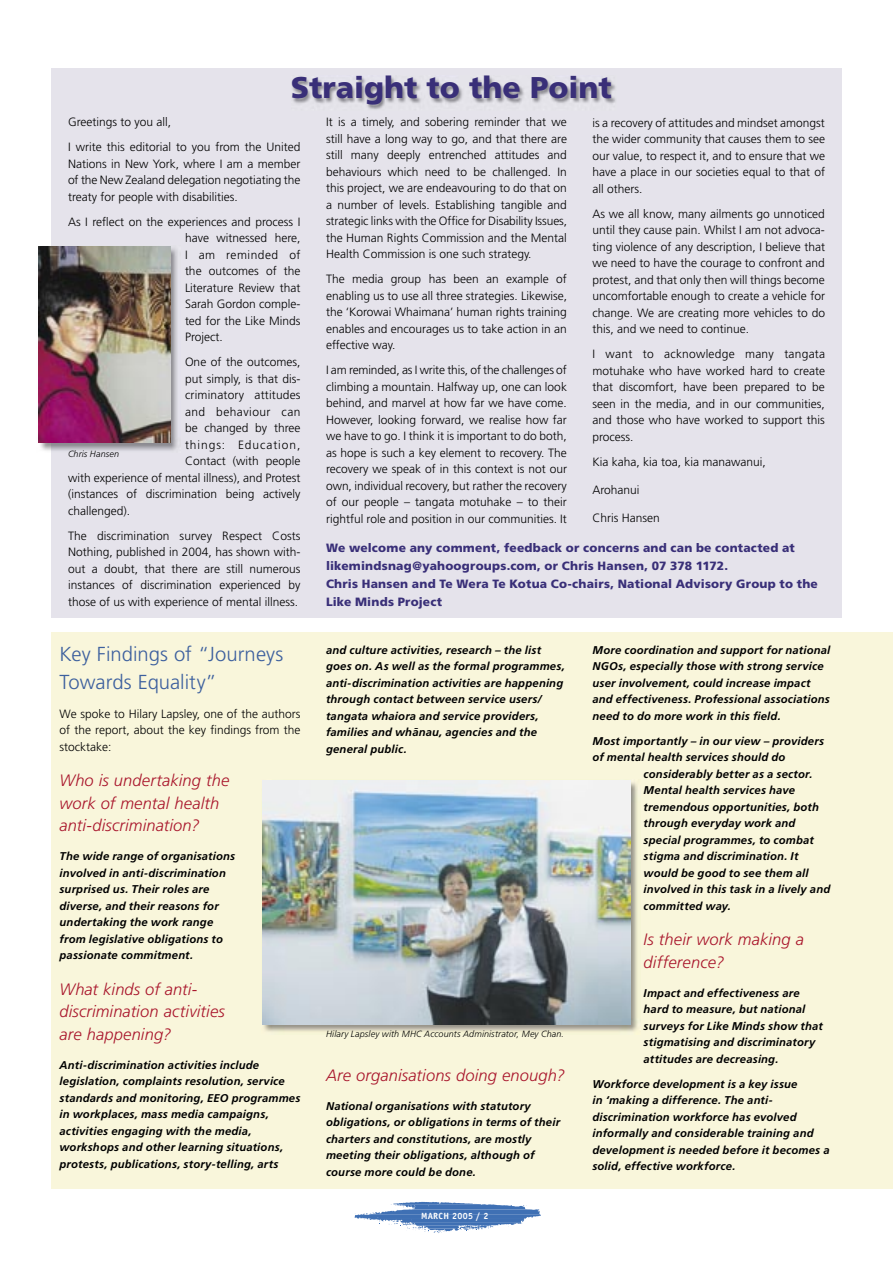
<style>
.page{position:relative;width:893px;height:1263px;background:#fff}
.page>*{position:absolute;margin:0;border:0;box-sizing:border-box;transform-origin:0 0}
.t1{font:900 30px "Frutiger";color:#392f78}
.t2{font:300 20.25px/27.8px "Maori Frutiger";color:#3d609e}
.t3{font:italic 300 16.5px/22.5px "Maori Frutiger";letter-spacing:.005em;color:#a9162c}
.t4{font:300 12px/16.5px "Maori Frutiger";color:#000;text-align:justify}
.t5{font:900 12px/18px "Maori Frutiger";letter-spacing:.015em;color:#392f78}
.t6{font:300 12px "Maori Frutiger";letter-spacing:.08em;color:#000}
.t7{font:300 12px "Maori Frutiger";letter-spacing:.04em;color:#000}
.t8{font:italic 700 11.25px/16.5px "Maori Frutiger";letter-spacing:.015em;color:#000}
.t9{font:italic 300 9px "Maori Frutiger";letter-spacing:.015em;color:#000}
.t10{font:700 9px "Officina Sans";letter-spacing:.03em;color:#fff}
</style>
<div class="page">
<svg style="left:354px;top:1202px;width:187px;height:31px"></svg>
<div style="left:51px;top:632px;width:842px;height:557px;background:#f9f6db"></div>
<div style="left:51px;top:68px;width:791px;height:550px;background:#e5e3eb"></div>
<img style="left:292px;top:77px;width:324px;height:33px">
<img style="left:262px;top:782px;width:376px;height:250px">
<img style="left:262px;top:780px;width:369px;height:244px">
<img style="left:38px;top:246px;width:140px;height:205px">
<img style="left:38px;top:247px;width:132px;height:196px">
<h1 class="t1" style="left:291px;top:70px;width:322px">Straight to the Point</h1>
<p class="t4" style="left:68px;top:109px;width:234px;line-height:25px">Greetings to you all,<br>I write this editorial to you from the United</p>
<p class="t4" style="left:68px;top:155px;width:234px">Nations in New York, where I am a member of the New Zealand delegation negotiating the treaty for people with disabilities.</p>
<p class="t4" style="left:185px;top:213px;width:117px;text-indent:-117px">As I reflect on the experiences and process I have witnessed here, I am reminded of the outcomes of the Literature Review that Sarah Gordon comple&shy;ted for the Like Minds Project.</p>
<p class="t4" style="left:185px;top:354px;width:117px">One of the outcomes,</p>
<p class="t4" style="left:185px;top:370px;width:117px">put simply, is that dis-</p>
<p class="t4" style="left:185px;top:387px;width:117px">criminatory attitudes</p>
<p class="t7" style="left:185px;top:405px;width:117px">and behaviour can</p>
<p class="t4" style="left:185px;top:420px;width:117px">be changed by three</p>
<p class="t6" style="left:185px;top:438px;width:117px">things: Education,</p>
<p class="t4" style="left:185px;top:453px;width:117px">Contact (with people</p>
<p class="t4" style="left:68px;top:469px;width:234px">with experience of mental illness), and Protest</p>
<p class="t4" style="left:68px;top:486px;width:234px">(instances of discrimination being actively</p>
<p class="t4" style="left:68px;top:502px;width:64px">challenged).</p>
<p class="t4" style="left:68px;top:527px;width:234px">The discrimination survey Respect Costs Nothing, published in 2004, has shown with&shy;out a doubt, that there are still numerous instances of discrimination experienced by those of us with experience of mental illness.</p>
<p class="t4" style="left:326px;top:114px;width:243px">It is a timely, and sobering reminder that we still have a long way to go, and that there are still many deeply entrenched attitudes and behaviours which need to be challenged. In this project, we are endeavouring to do that on a number of levels. Establishing tangible and strategic links with the Office for Disability Issues, the Human Rights Commission and the Mental Health Commission is one such strategy.</p>
<p class="t4" style="left:326px;top:271px;width:242px">The media group has been an example of enabling us to use all three strategies. Likewise, the ‘Korowai Whaimana’ human rights training enables and encourages us to take action in an effective way.</p>
<p class="t4" style="left:326px;top:362px;width:242px">I am reminded, as I write this, of the challenges of climbing a mountain. Halfway up, one can look behind, and marvel at how far we have come.<br>However, looking forward, we realise how far we have to go. I think it is important to do both, as hope is such a key element to recovery. The recovery we speak of in this context is not our own, individual recovery, but rather the recovery of our people – tangata motuhake – to their rightful role and position in our communities. It</p>
<p class="t4" style="left:592px;top:114px;width:234px">is a recovery of attitudes and mindset amongst the wider community that causes them to see our value, to respect it, and to ensure that we have a place in our societies equal to that of all others.</p>
<p class="t4" style="left:592px;top:205px;width:234px">As we all know, many ailments go unnoticed until they cause pain. Whilst I am not advoca&shy;ting violence of any description, I believe that we need to have the courage to confront and protest, and that only then will things become uncomfortable enough to create a vehicle for change. We are creating more vehicles to do this, and we need to continue.</p>
<p class="t4" style="left:592px;top:346px;width:234px">I want to acknowledge many tangata motuhake who have worked hard to create that discomfort, have been prepared to be seen in the media, and in our communities, and those who have worked to support this process.</p>
<p class="t4" style="left:592px;top:453px;width:175px">Kia kaha, kia toa, kia manawanui,</p>
<p class="t4" style="left:592px;top:481px;width:49px">Arohanui</p>
<p class="t4" style="left:592px;top:510px;width:69px">Chris Hansen</p>
<p class="t5" style="left:326px;top:538px;width:493px">We welcome any comment, feedback or concerns and can be contacted at likemindsnag@yahoogroups.com, or Chris Hansen, 07 378 1172.<br>Chris Hansen and Te Wera Te Kotua Co-chairs, National Advisory Group to the Like Minds Project</p>
<p class="t9" style="left:68px;top:449px;width:53px">Chris Hansen</p>
<h2 class="t2" style="left:60px;top:640px;width:225px">Key Findings of “Journeys<br>Towards Equality”</h2>
<p class="t4" style="left:60px;top:705px;width:242px">We spoke to Hilary Lapsley, one of the authors of the report, about the key findings from the stocktake:</p>
<h3 class="t3" style="left:60px;top:769px;width:171px">Who is undertaking the work of mental health anti-discrimination?</h3>
<p class="t8" style="left:60px;top:848px;width:177px">The wide range of organisations involved in anti-discrimination surprised us. Their roles are diverse, and their reasons for undertaking the work range from legislative obligations to passionate commitment.</p>
<h3 class="t3" style="left:60px;top:977px;width:167px">What kinds of anti&shy;discrimination activities are happening?</h3>
<p class="t8" style="left:60px;top:1056px;width:242px">Anti-discrimination activities include legislation, complaints resolution, service standards and monitoring, EEO programmes in workplaces, mass media campaigns, activities engaging with the media, workshops and other learning situations, protests, publications, story-telling, arts</p>
<p class="t8" style="left:326px;top:642px;width:240px">and culture activities, research – the list goes on. As well as the formal programmes, anti-discrimination activities are happening through contact between service users/ tangata whaiora and service providers, families and whänau, agencies and the general public.</p>
<p class="t9" style="left:326px;top:1029px;width:240px">Hilary Lapsley with MHC Accounts Administrator, Mey Chan.</p>
<h3 class="t3" style="left:326px;top:1064px;width:241px">Are organisations doing enough?</h3>
<p class="t8" style="left:326px;top:1098px;width:236px">National organisations with statutory obligations, or obligations in terms of their charters and constitutions, are mostly meeting their obligations, although of course more could be done.</p>
<p class="t10" style="left:421px;top:1210px;width:69px">MARCH 2005 / 2</p>
<p class="t8" style="left:592px;top:642px;width:239px">More coordination and support for national NGOs, especially those with strong service user involvement, could increase impact and effectiveness. Professional associations need to do more work in this field.</p>
<p class="t8" style="left:592px;top:733px;width:233px">Most importantly – in our view – providers</p>
<p class="t8" style="left:592px;top:749px;width:194px">of mental health services should do</p>
<p class="t8" style="left:644px;top:766px;width:170px">considerably better as a sector.</p>
<p class="t8" style="left:644px;top:782px;width:153px">Mental health services have</p>
<p class="t8" style="left:644px;top:799px;width:177px">tremendous opportunities, both</p>
<p class="t8" style="left:644px;top:815px;width:153px">through everyday work and</p>
<p class="t8" style="left:644px;top:832px;width:172px">special programmes, to combat</p>
<p class="t8" style="left:644px;top:848px;width:156px">stigma and discrimination. It</p>
<p class="t8" style="left:644px;top:865px;width:167px">would be good to see them all</p>
<p class="t8" style="left:644px;top:881px;width:188px">involved in this task in a lively and</p>
<p class="t8" style="left:644px;top:898px;width:89px">committed way.</p>
<h3 class="t3" style="left:644px;top:928px;width:162px">Is their work making a difference?</h3>
<p class="t8" style="left:644px;top:985px;width:181px">Impact and effectiveness are hard to measure, but national surveys for Like Minds show that stigmatising and discriminatory attitudes are decreasing.</p>
<p class="t8" style="left:592px;top:1076px;width:239px">Workforce development is a key issue<br>in ‘making a difference. The anti&shy;discrimination workforce has evolved informally and considerable training and development is needed before it becomes a solid, effective workforce.</p>
</div>
